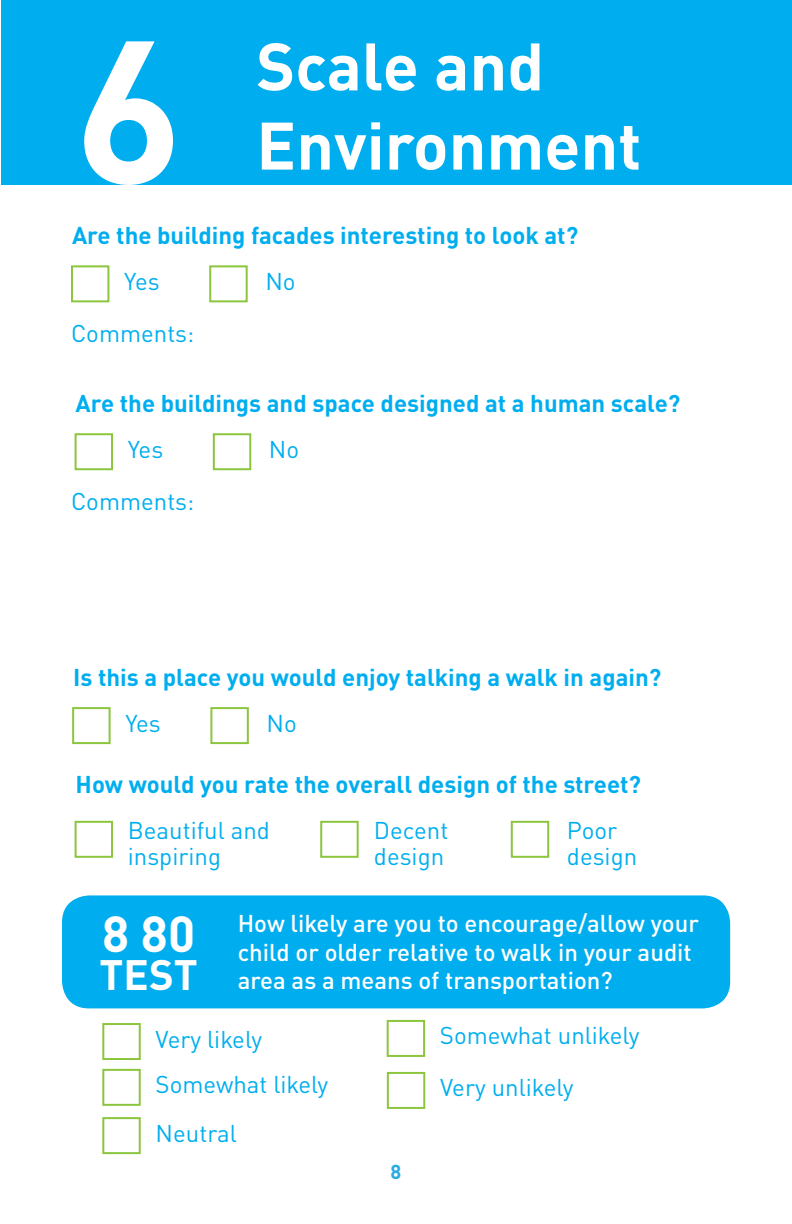
<style>
.page{position:relative;width:792px;height:1224px;background:#fff}
.page>*{position:absolute;margin:0;border:0;box-sizing:border-box;transform-origin:0 0}
.t1{font:700 200px "DINOT";color:#fff}
.t2{font:700 66px "DINOT";color:#fff}
.t3{font:700 50px "DINOT";color:#fff}
.t4{font:700 42px "DINOT";color:#fff}
.t5{font:700 24px "DINOT";color:#00aeef}
.t6{font:24px "DINOT";color:#00aeef}
.t7{font:500 24px/28.8px "DINOT";color:#fff}
.t8{font:700 20px "DINOT";color:#29abe2}
</style>
<div class="page">
<div style="left:62px;top:895px;width:668px;height:113px;background:#00aeef;border-radius:27px"></div>
<div style="left:102px;top:1023px;width:39px;height:37px;border:2px solid #8cc63f"></div>
<div style="left:102px;top:1069px;width:39px;height:37px;border:2px solid #8cc63f"></div>
<div style="left:387px;top:1020px;width:38px;height:37px;border:2px solid #8cc63f"></div>
<div style="left:387px;top:1072px;width:38px;height:37px;border:2px solid #8cc63f"></div>
<div style="left:102px;top:1117px;width:39px;height:37px;border:2px solid #8cc63f"></div>
<div style="left:1px;top:0;width:791px;height:184px;background:#00aeef"></div>
<div style="left:71px;top:265px;width:38px;height:37px;border:2px solid #8cc63f"></div>
<div style="left:209px;top:265px;width:39px;height:37px;border:2px solid #8cc63f"></div>
<div style="left:75px;top:433px;width:38px;height:37px;border:2px solid #8cc63f"></div>
<div style="left:213px;top:433px;width:38px;height:37px;border:2px solid #8cc63f"></div>
<div style="left:72px;top:707px;width:39px;height:37px;border:2px solid #8cc63f"></div>
<div style="left:210px;top:707px;width:39px;height:37px;border:2px solid #8cc63f"></div>
<div style="left:75px;top:821px;width:38px;height:37px;border:2px solid #8cc63f"></div>
<div style="left:320px;top:821px;width:39px;height:37px;border:2px solid #8cc63f"></div>
<div style="left:511px;top:821px;width:38px;height:37px;border:2px solid #8cc63f"></div>
<p class="t1" style="left:75px;top:-19px;width:110px">6</p>
<p class="t2" style="left:256px;top:23px;width:289px">Scale and</p>
<p class="t2" style="left:256px;top:103px;width:387px">Environment</p>
<p class="t5" style="left:72px;top:220px;width:508px">Are the building facades interesting to look at?</p>
<p class="t6" style="left:124px;top:266px;width:37px">Yes</p>
<p class="t6" style="left:265px;top:266px;width:32px">No</p>
<p class="t6" style="left:71px;top:319px;width:125px">Comments:</p>
<p class="t5" style="left:76px;top:387px;width:606px">Are the buildings and space designed at a human scale?</p>
<p class="t6" style="left:128px;top:434px;width:37px">Yes</p>
<p class="t6" style="left:269px;top:434px;width:32px">No</p>
<p class="t6" style="left:71px;top:487px;width:125px">Comments:</p>
<p class="t5" style="left:73px;top:661px;width:590px">Is this a place you would enjoy talking a walk in again?</p>
<p class="t6" style="left:125px;top:708px;width:37px">Yes</p>
<p class="t6" style="left:267px;top:708px;width:32px">No</p>
<p class="t5" style="left:76px;top:769px;width:567px">How would you rate the overall design of the street?</p>
<p class="t6" style="left:128px;top:816px;width:144px">Beautiful and</p>
<p class="t6" style="left:128px;top:842px;width:95px">inspiring</p>
<p class="t6" style="left:374px;top:815px;width:76px">Decent</p>
<p class="t6" style="left:374px;top:841px;width:72px">design</p>
<p class="t6" style="left:567px;top:816px;width:52px">Poor</p>
<p class="t6" style="left:567px;top:842px;width:72px">design</p>
<p class="t7" style="left:238px;top:908px;width:463px">How likely are you to encourage/allow your child or older relative to walk in your audit area as a means of transportation?</p>
<p class="t6" style="left:156px;top:1024px;width:108px">Very likely</p>
<p class="t6" style="left:156px;top:1070px;width:174px">Somewhat likely</p>
<p class="t3" style="left:102px;top:901px;width:95px">8 80</p>
<p class="t4" style="left:100px;top:947px;width:100px">TEST</p>
<p class="t6" style="left:440px;top:1021px;width:201px">Somewhat unlikely</p>
<p class="t6" style="left:440px;top:1073px;width:135px">Very unlikely</p>
<p class="t6" style="left:156px;top:1118px;width:83px">Neutral</p>
<p class="t8" style="left:391px;top:1158px;width:12px">8</p>
</div>
